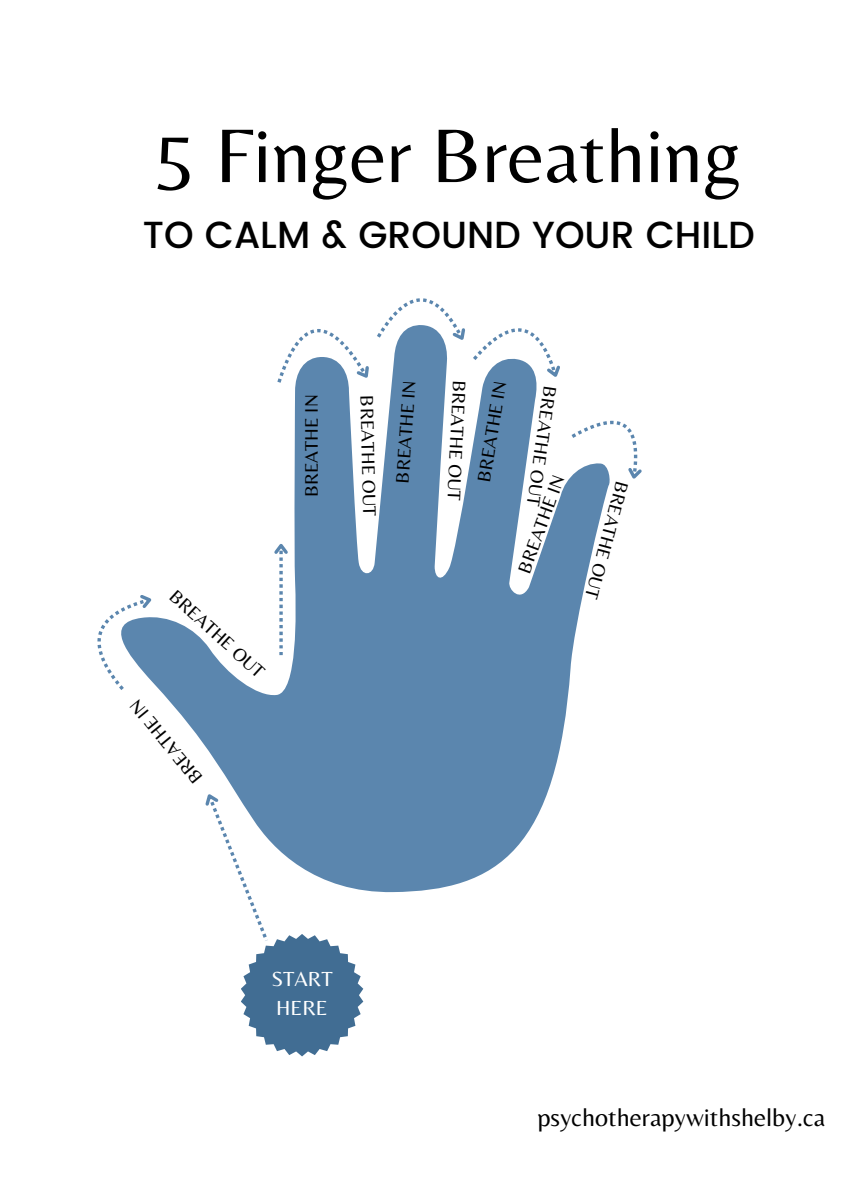
<style>
.page{position:relative;width:864px;height:1188px;background:#fff}
.page>*{position:absolute;margin:0;border:0;box-sizing:border-box;transform-origin:0 0}
.t1{font:79.05px "Belleza";color:#000}
.t2{font:500 37.65px "Poppins";color:#000}
.t3{font:25.95px "Belleza";color:#000}
.t4{font:21.15px/29.2px "Belleza";color:#fff}
.t5{font:18.9px "Belleza";color:#000}
</style>
<div class="page">
<svg style="left:155px;top:381px;width:455px;height:512px;fill:#5b86ae"></svg>
<svg style="left:198px;top:787px;width:165px;height:269px"></svg>
<svg style="left:97px;top:595px;width:58px;height:95px"></svg>
<svg style="left:271px;top:540px;width:20px;height:115px"></svg>
<svg style="left:275px;top:298px;width:192px;height:85px"></svg>
<svg style="left:473px;top:328px;width:87px;height:53px"></svg>
<svg style="left:571px;top:403px;width:71px;height:81px"></svg>
<h2 class="t1" style="left:156px;top:109px;width:588px">5 Finger Breathing</h2>
<p class="t2" style="left:143px;top:213px;width:614px">TO CALM &amp; GROUND YOUR CHILD</p>
<p class="t5" style="left:180px;top:585px;width:122px;rotate:42deg">BREATHE OUT</p>
<p class="t5" style="left:190px;top:788px;width:104px;rotate:-129deg">BREATHE NI</p>
<p class="t5" style="left:300px;top:497px;width:104px;rotate:-90deg">BREATHE IN</p>
<p class="t5" style="left:378px;top:395px;width:122px;rotate:89deg">BREATHE OUT</p>
<p class="t5" style="left:391px;top:482px;width:104px;rotate:-86deg">BREATHE IN</p>
<p class="t5" style="left:471px;top:381px;width:122px;rotate:93deg">BREATHE OUT</p>
<p class="t5" style="left:473px;top:481px;width:104px;rotate:-81deg">BREATHE IN</p>
<p class="t5" style="left:561px;top:388px;width:122px;rotate:98deg">BREATHE OUT</p>
<p class="t5" style="left:513px;top:569px;width:104px;rotate:-70deg">BREATHE IN</p>
<p class="t5" style="left:633px;top:485px;width:122px;rotate:105deg">BREATHE OUT</p>
<h1 class="t4" style="left:271px;top:964px;width:63px">START<br>HERE</h1>
<h4 class="t3" style="left:538px;top:1101px;width:289px">psychotherapywithshelby.ca</h4>
</div>
